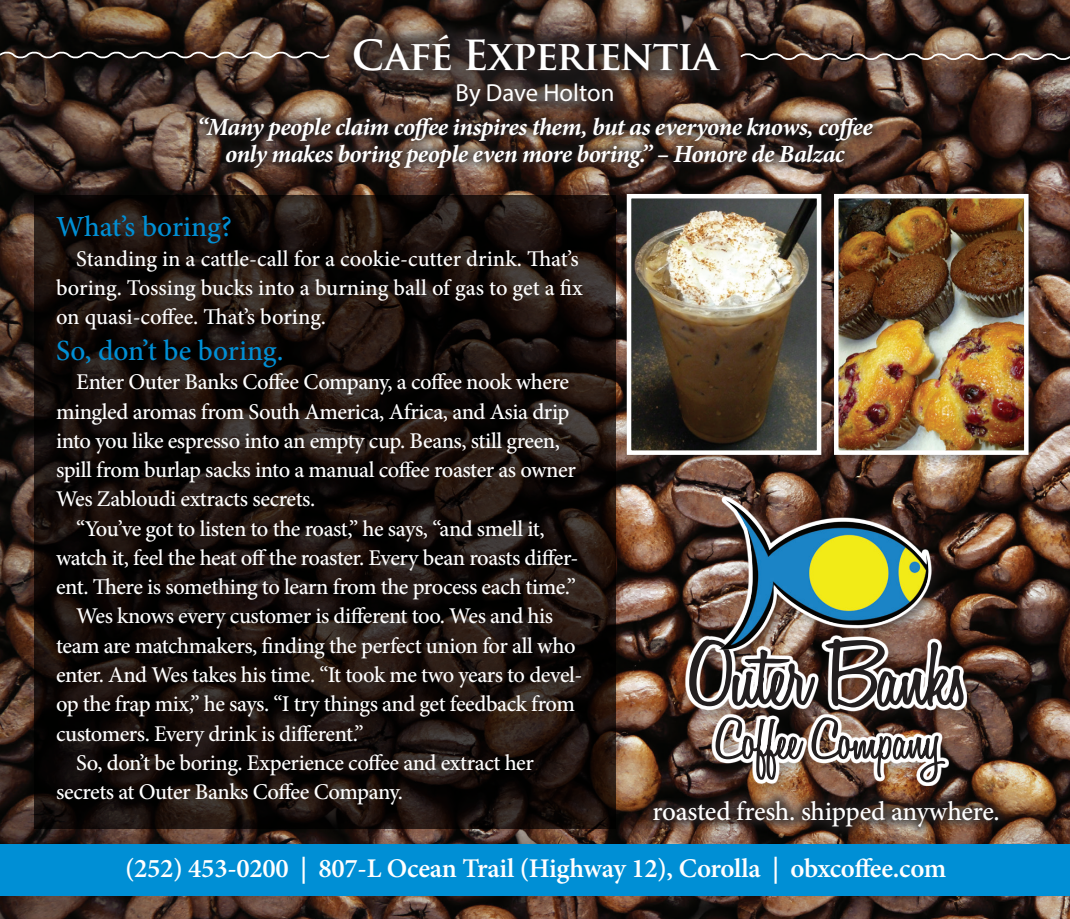
<style>
.page{position:relative;width:1070px;height:919px;background:#fff}
.page>*{position:absolute;margin:0;border:0;box-sizing:border-box;transform-origin:0 0}
.t1{font:700 40.5px "Trajan Pro";letter-spacing:-.03em;color:#fff}
.t2{font:500 29.25px "Minion Pro";color:#008fd5}
.t3{font:600 27px "Minion Pro";letter-spacing:-.01em;color:#fff}
.t4{font:500 27px "Minion Pro";letter-spacing:-.015em;color:#fff}
.t5{font:italic 700 24.75px/27px "Minion Pro";letter-spacing:-.025em;color:#fff;text-align:center}
.t6{font:24.75px "Myriad Pro";color:#fff}
.t7{font:500 22.5px/29.2px "Minion Pro";letter-spacing:-.02em;color:#fff}
.t8{font:500 22.5px/29.2px "Minion Pro";color:#fff}
</style>
<div class="page">
<img style="left:0;top:0;width:1069px;height:919px">
<div style="left:338px;top:18px;width:398px;height:105px;background:#231f20;opacity:.65"></div>
<div style="left:189px;top:107px;width:694px;height:71px;background:#231f20;opacity:.75"></div>
<div style="left:1px;top:844px;width:1068px;height:51px;background:#008fd5"></div>
<div style="left:641px;top:788px;width:369px;height:50px;background:#231f20;opacity:.78"></div>
<div style="left:681px;top:495px;width:302px;height:306px;background:#231f20;opacity:.75"></div>
<img style="left:685px;top:496px;width:282px;height:290px">
<img style="left:715px;top:717px;width:230px;height:65px">
<svg style="left:689px;top:639px;width:274px;height:68px"></svg>
<img style="left:705px;top:473px;width:234px;height:200px">
<div style="left:621px;top:189px;width:211px;height:277px;background:#231f20;opacity:.45"></div>
<img style="left:631px;top:199px;width:185px;height:251px">
<div style="left:626px;top:194px;width:195px;height:261px;border:4px solid #fff"></div>
<div style="left:828px;top:188px;width:211px;height:278px;background:#231f20;opacity:.45"></div>
<img style="left:838px;top:199px;width:185px;height:251px">
<div style="left:833px;top:194px;width:195px;height:261px;border:4px solid #fff"></div>
<svg style="left:34px;top:195px;width:581px;height:634px;background:#170f0c"></svg>
<svg style="left:0;top:49px;width:331px;height:12px;background:#4d443d"></svg>
<svg style="left:738px;top:51px;width:331px;height:11px;background:#61524a"></svg>
<p class="t1" style="left:352px;top:30px;width:367px">Café Experientia</p>
<p class="t6" style="left:455px;top:78px;width:160px">By Dave Holton</p>
<p class="t5" style="left:197px;top:113px;width:677px">“Many people claim coffee inspires them, but as everyone knows, coffee only makes boring people even more boring.” – Honore de Balzac</p>
<p class="t2" style="left:56px;top:207px;width:177px">What’s boring?</p>
<p class="t8" style="left:56px;top:244px;width:528px;text-indent:20px">Standing in a cattle-call for a cookie-cutter drink. That’s boring. Tossing bucks into a burning ball of gas to get a fix on quasi-coffee. That’s boring.</p>
<p class="t2" style="left:56px;top:331px;width:229px">So, don’t be boring.</p>
<p class="t7" style="left:56px;top:367px;width:521px;text-indent:20px">Enter Outer Banks Coffee Company, a coffee nook where mingled aromas from South America, Africa, and Asia drip into you like espresso into an empty cup. Beans, still green, spill from burlap sacks into a manual coffee roaster as owner Wes Zabloudi extracts secrets.</p>
<p class="t7" style="left:56px;top:514px;width:524px;text-indent:20px">“You’ve got to listen to the roast,” he says, “and smell it, watch it, feel the heat off the roaster. Every bean roasts differ&shy;ent. There is something to learn from the process each time.”</p>
<p class="t7" style="left:56px;top:601px;width:527px;text-indent:20px">Wes knows every customer is different too. Wes and his team are matchmakers, finding the perfect union for all who enter. And Wes takes his time. “It took me two years to devel&shy;op the frap mix,” he says. “I try things and get feedback from customers. Every drink is different.”</p>
<p class="t7" style="left:56px;top:748px;width:479px;text-indent:20px">So, don’t be boring. Experience coffee and extract her secrets at Outer Banks Coffee Company.</p>
<p class="t4" style="left:652px;top:792px;width:349px">roasted fresh. shipped anywhere.</p>
<p class="t3" style="left:125px;top:850px;width:822px">(252) 453-0200 | 807-L Ocean Trail (Highway 12), Corolla | obxcoffee.com</p>
</div>
